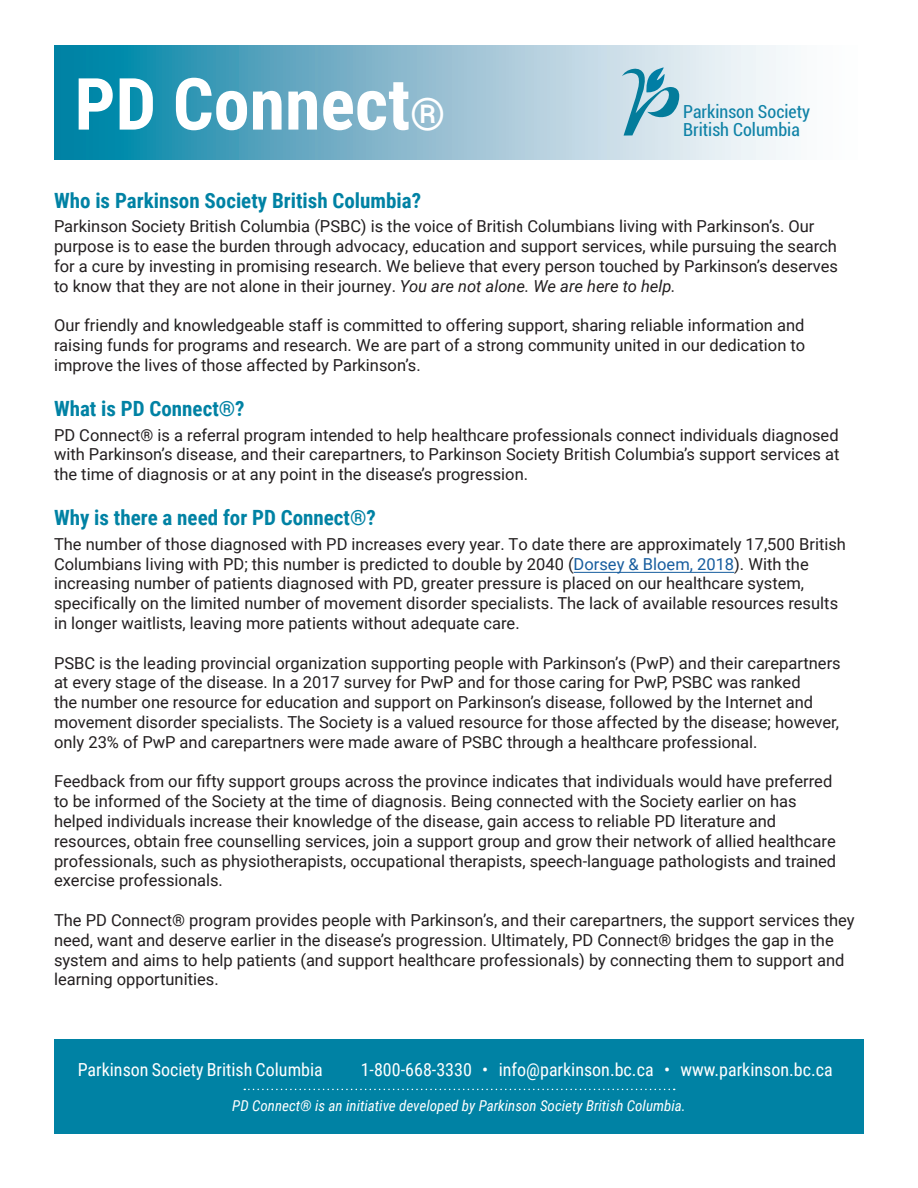
<style>
.page{position:relative;width:918px;height:1188px;background:#fff}
.page>*{position:absolute;margin:0;border:0;box-sizing:border-box;transform-origin:0 0}
.t1{font:700 72px "Roboto Condensed";color:#fff}
.t2{font:700 21px "Roboto Condensed";color:#0082a4}
.t3{font:18px "Roboto Condensed";color:#fff}
.t4{font:condensed 18px/18.5px "Roboto";color:#0f82a7}
.t5{font:16.5px/19.8px "Roboto";color:#231f20}
.t6{font:italic 15px "Roboto Condensed";color:#fff}
.s1{font-size:45px}
.s2{font-style:italic}
.s3{color:#175d9e}
</style>
<div class="page">
<svg style="left:54px;top:45px;width:734px;height:115px;background:#81bace"></svg>
<svg style="left:622px;top:68px;width:57px;height:68px;background:#8ec0d1"></svg>
<div style="left:54px;top:1040px;width:810px;height:94px;background:#0082a4"></div>
<svg style="left:244px;top:1089px;width:431px;height:1px"></svg>
<hr style="left:574px;top:572px;width:160px;height:1px;background:#175d9e">
<p class="t1" style="left:75px;top:54px;width:372px">PD Connect<span class="s1">®</span></p>
<p class="t4" style="left:683px;top:102px;width:128px">Parkinson Society<br>British Columbia</p>
<p class="t2" style="left:54px;top:186px;width:369px">Who is Parkinson Society British Columbia?</p>
<p class="t5" style="left:54px;top:216px;width:786px">Parkinson Society British Columbia (PSBC) is the voice of British Columbians living with Parkinson’s. Our purpose is to ease the burden through advocacy, education and support services, while pursuing the search for a cure by investing in promising research. We believe that every person touched by Parkinson’s deserves to know that they are not alone in their journey. <span class="s2">You are not alone. We are here to help.</span></p>
<p class="t5" style="left:54px;top:315px;width:753px;text-align:justify">Our friendly and knowledgeable staff is committed to offering support, sharing reliable information and raising funds for programs and research. We are part of a strong community united in our dedication to improve the lives of those affected by Parkinson’s.</p>
<p class="t2" style="left:54px;top:394px;width:192px">What is PD Connect®?</p>
<p class="t5" style="left:54px;top:424px;width:787px;text-align:justify">PD Connect® is a referral program intended to help healthcare professionals connect individuals diagnosed with Parkinson’s disease, and their carepartners, to Parkinson Society British Columbia’s support services at the time of diagnosis or at any point in the disease’s progression.</p>
<p class="t2" style="left:54px;top:503px;width:323px">Why is there a need for PD Connect®?</p>
<p class="t5" style="left:54px;top:533px;width:794px">The number of those diagnosed with PD increases every year. To date there are approximately 17,500 British Columbians living with PD; this number is predicted to double by 2040 (<span class="s3">Dorsey &amp; Bloem, 2018</span>). With the increasing number of patients diagnosed with PD, greater pressure is placed on our healthcare system, specifically on the limited number of movement disorder specialists. The lack of available resources results in longer waitlists, leaving more patients without adequate care.</p>
<p class="t5" style="left:54px;top:652px;width:788px">PSBC is the leading provincial organization supporting people with Parkinson’s (PwP) and their carepartners at every stage of the disease. In a 2017 survey for PwP and for those caring for PwP, PSBC was ranked<br>the number one resource for education and support on Parkinson’s disease, followed by the Internet and movement disorder specialists. The Society is a valued resource for those affected by the disease; however, only 23% of PwP and carepartners were made aware of PSBC through a healthcare professional.</p>
<p class="t5" style="left:54px;top:771px;width:784px">Feedback from our fifty support groups across the province indicates that individuals would have preferred to be informed of the Society at the time of diagnosis. Being connected with the Society earlier on has helped individuals increase their knowledge of the disease, gain access to reliable PD literature and resources, obtain free counselling services, join a support group and grow their network of allied healthcare professionals, such as physiotherapists, occupational therapists, speech-language pathologists and trained exercise professionals.</p>
<p class="t5" style="left:54px;top:910px;width:802px">The PD Connect® program provides people with Parkinson’s, and their carepartners, the support services they need, want and deserve earlier in the disease’s progression. Ultimately, PD Connect® bridges the gap in the system and aims to help patients (and support healthcare professionals) by connecting them to support and learning opportunities.</p>
<p class="t3" style="left:78px;top:1057px;width:247px">Parkinson Society British Columbia</p>
<p class="t3" style="left:361px;top:1057px;width:474px">1-800-668-3330 • info@parkinson.bc.ca • www.parkinson.bc.ca</p>
<p class="t6" style="left:232px;top:1095px;width:455px">PD Connect® is an initiative developed by Parkinson Society British Columbia.</p>
</div>
